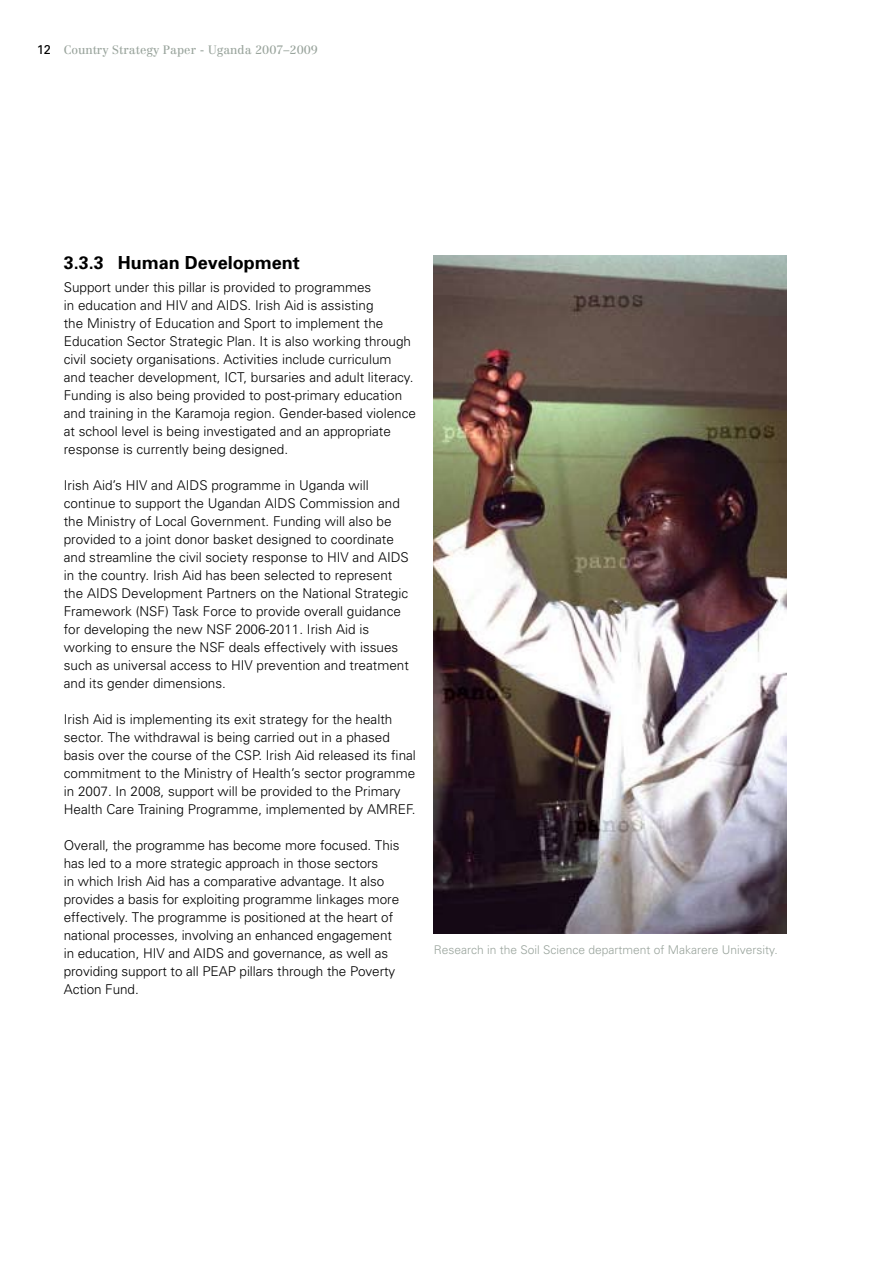
<style>
.page{position:relative;width:893px;height:1263px;background:#fff}
.page>*{position:absolute;margin:0;border:0;box-sizing:border-box;transform-origin:0 0}
.t1{font:700 18px "Univers";color:#000}
.t2{font:300 13.5px/18px "Univers";color:#000}
.t3{font:12.75px "Univers";color:#000}
.t4{font:300 12px "Univers";color:#99a49c}
.t5{font:12px "Centennial LT Std";color:#99a49c}
</style>
<div class="page">
<img style="left:434px;top:255px;width:352px;height:678px">
<p class="t3" style="left:37px;top:42px;width:7px">12</p>
<p class="t5" style="left:64px;top:43px;width:256px">Country Strategy Paper - Uganda 2007–2009</p>
<h1 class="t1" style="left:64px;top:252px;width:238px">3.3.3 Human Development</h1>
<p class="t2" style="left:64px;top:278px;width:354px">Support under this pillar is provided to programmes<br>in education and HIV and AIDS. Irish Aid is assisting<br>the Ministry of Education and Sport to implement the Education Sector Strategic Plan. It is also working through civil society organisations. Activities include curriculum and teacher development, ICT, bursaries and adult literacy.<br>Funding is also being provided to post-primary education and training in the Karamoja region. Gender-based violence at school level is being investigated and an appropriate response is currently being designed.</p>
<p class="t2" style="left:64px;top:476px;width:347px">Irish Aid’s HIV and AIDS programme in Uganda will continue to support the Ugandan AIDS Commission and the Ministry of Local Government. Funding will also be provided to a joint donor basket designed to coordinate and streamline the civil society response to HIV and AIDS in the country. Irish Aid has been selected to represent the AIDS Development Partners on the National Strategic Framework (NSF) Task Force to provide overall guidance for developing the new NSF 2006-2011. Irish Aid is working to ensure the NSF deals effectively with issues such as universal access to HIV prevention and treatment and its gender dimensions.</p>
<p class="t2" style="left:64px;top:710px;width:354px">Irish Aid is implementing its exit strategy for the health sector. The withdrawal is being carried out in a phased basis over the course of the CSP. Irish Aid released its final commitment to the Ministry of Health’s sector programme in 2007. In 2008, support will be provided to the Primary Health Care Training Programme, implemented by AMREF.</p>
<p class="t2" style="left:64px;top:836px;width:337px">Overall, the programme has become more focused. This has led to a more strategic approach in those sectors<br>in which Irish Aid has a comparative advantage. It also provides a basis for exploiting programme linkages more effectively. The programme is positioned at the heart of national processes, involving an enhanced engagement in education, HIV and AIDS and governance, as well as providing support to all PEAP pillars through the Poverty Action Fund.</p>
<p class="t4" style="left:434px;top:943px;width:346px">Research in the Soil Science department of Makarere University.</p>
</div>
